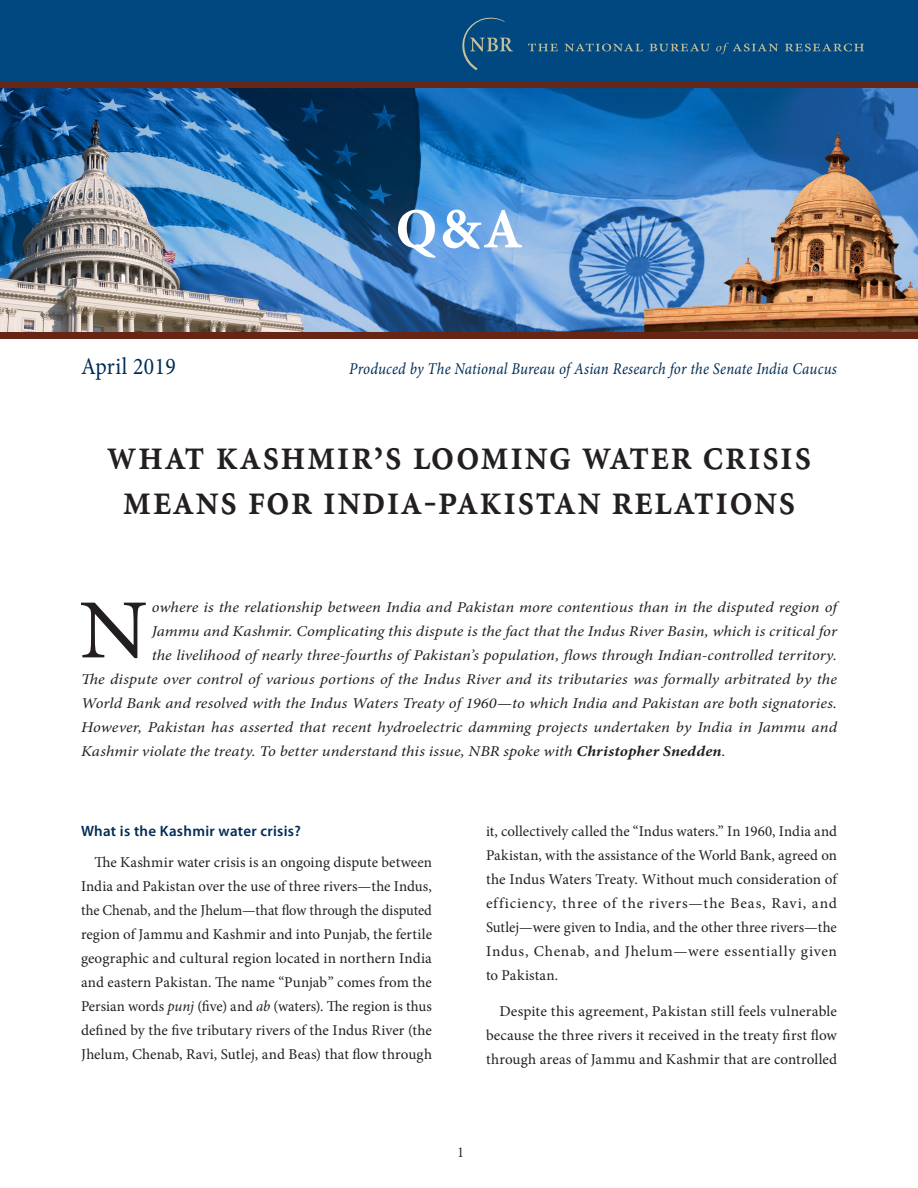
<style>
.page{position:relative;width:918px;height:1188px;background:#fff}
.page>*{position:absolute;margin:0;border:0;box-sizing:border-box;transform-origin:0 0}
.A__Body_Text__First{font:84.3px "Minion Pro";color:#231f20;scale:1.1 1}
.t1{font:82.5px "Minion Semibold SC";color:#fff;scale:.9 1}
.A__First_Level_Heade{font:45px/45px "Minion Semibold SC";letter-spacing:.02em;color:#231f20;text-align:center;scale:.9 1}
.t2{font:24px "Minion Pro";letter-spacing:.02em;color:#002c55;scale:.9 1}
.A__Body_Text_1{font:italic 16.5px "Minion Pro";letter-spacing:.01em;color:#002c55;scale:.9 1}
.A__Body_Text_1-2{font:15px/24px "Minion Pro";letter-spacing:.02em;color:#231f20;text-align:justify}
.A__Body_Text__First-2{font:italic 15px "Minion Pro";letter-spacing:.005em;color:#231f20;scale:1.1 1}
.A__First_Level_Heade-2{font:600 15px "Myriad Pro";letter-spacing:.02em;color:#002c55}
.A__First_Level_Heade-3{font:15px "Minion Pro";color:#231f20;scale:.9 1}
.s1{font-weight:700}
.s2{font-style:italic}
</style>
<div class="page">
<img style="left:0;top:88px;width:918px;height:244px">
<div style="left:0;top:332px;width:918px;height:7px;background:#672516"></div>
<div style="left:0;top:0;width:918px;height:82px;background:#00487f"></div>
<div style="left:0;top:81px;width:918px;height:7px;background:#672516"></div>
<svg style="left:462px;top:17px;width:51px;height:53px"></svg>
<svg style="left:528px;top:44px;width:30px;height:7px"></svg>
<svg style="left:564px;top:44px;width:79px;height:7px"></svg>
<svg style="left:649px;top:44px;width:61px;height:7px"></svg>
<svg style="left:716px;top:43px;width:62px;height:11px"></svg>
<svg style="left:785px;top:44px;width:79px;height:7px"></svg>
<p class="t1" style="left:395px;top:179px;width:144px">q&amp;a</p>
<p class="t2" style="left:81px;top:350px;width:107px">April 2019</p>
<p class="A__Body_Text_1" style="left:349px;top:357px;width:543px">Produced by The National Bureau of Asian Research for the Senate India Caucus</p>
<p class="A__First_Level_Heade" style="left:107px;top:433px;width:784px">what kashmir’s looming water crisis means for india-pakistan relations</p>
<p class="A__Body_Text__First" style="left:79px;top:574px;width:64px">N</p>
<p class="A__Body_Text__First-2" style="left:152px;top:597px;width:624px">owhere is the relationship between India and Pakistan more contentious than in the disputed region of</p>
<p class="A__Body_Text__First-2" style="left:152px;top:621px;width:625px">Jammu and Kashmir. Complicating this dispute is the fact that the Indus River Basin, which is critical for</p>
<p class="A__Body_Text__First-2" style="left:152px;top:645px;width:625px">the livelihood of nearly three-fourths of Pakistan’s population, flows through Indian-controlled territory.</p>
<p class="A__Body_Text__First-2" style="left:81px;top:669px;width:689px">The dispute over control of various portions of the Indus River and its tributaries was formally arbitrated by the</p>
<p class="A__Body_Text__First-2" style="left:81px;top:693px;width:689px">World Bank and resolved with the Indus Waters Treaty of 1960—to which India and Pakistan are both signatories.</p>
<p class="A__Body_Text__First-2" style="left:81px;top:717px;width:689px">However, Pakistan has asserted that recent hydroelectric damming projects undertaken by India in Jammu and</p>
<p class="A__Body_Text__First-2" style="left:81px;top:741px;width:588px">Kashmir violate the treaty. To better understand this issue, NBR spoke with <span class="s1">Christopher Snedden</span>.</p>
<p class="A__First_Level_Heade-2" style="left:81px;top:822px;width:221px">What is the Kashmir water crisis?</p>
<p class="A__Body_Text_1-2" style="left:81px;top:850px;width:353px;text-indent:14px">The Kashmir water crisis is an ongoing dispute between India and Pakistan over the use of three rivers—the Indus, the Chenab, and the Jhelum—that flow through the disputed region of Jammu and Kashmir and into Punjab, the fertile geographic and cultural region located in northern India and eastern Pakistan. The name “Punjab” comes from the Persian words <span class="s2">punj</span> (five) and <span class="s2">ab</span> (waters). The region is thus defined by the five tributary rivers of the Indus River (the Jhelum, Chenab, Ravi, Sutlej, and Beas) that flow through</p>
<p class="A__Body_Text_1-2" style="left:486px;top:819px;width:353px">it, collectively called the “Indus waters.” In 1960, India and Pakistan, with the assistance of the World Bank, agreed on the Indus Waters Treaty. Without much consideration of efficiency, three of the rivers—the Beas, Ravi, and Sutlej—were given to India, and the other three rivers—the Indus, Chenab, and Jhelum—were essentially given to Pakistan.</p>
<p class="A__Body_Text_1-2" style="left:486px;top:999px;width:353px;text-indent:14px">Despite this agreement, Pakistan still feels vulnerable because the three rivers it received in the treaty first flow through areas of Jammu and Kashmir that are controlled</p>
<p class="A__First_Level_Heade-3" style="left:457px;top:1142px;width:9px">1</p>
</div>
